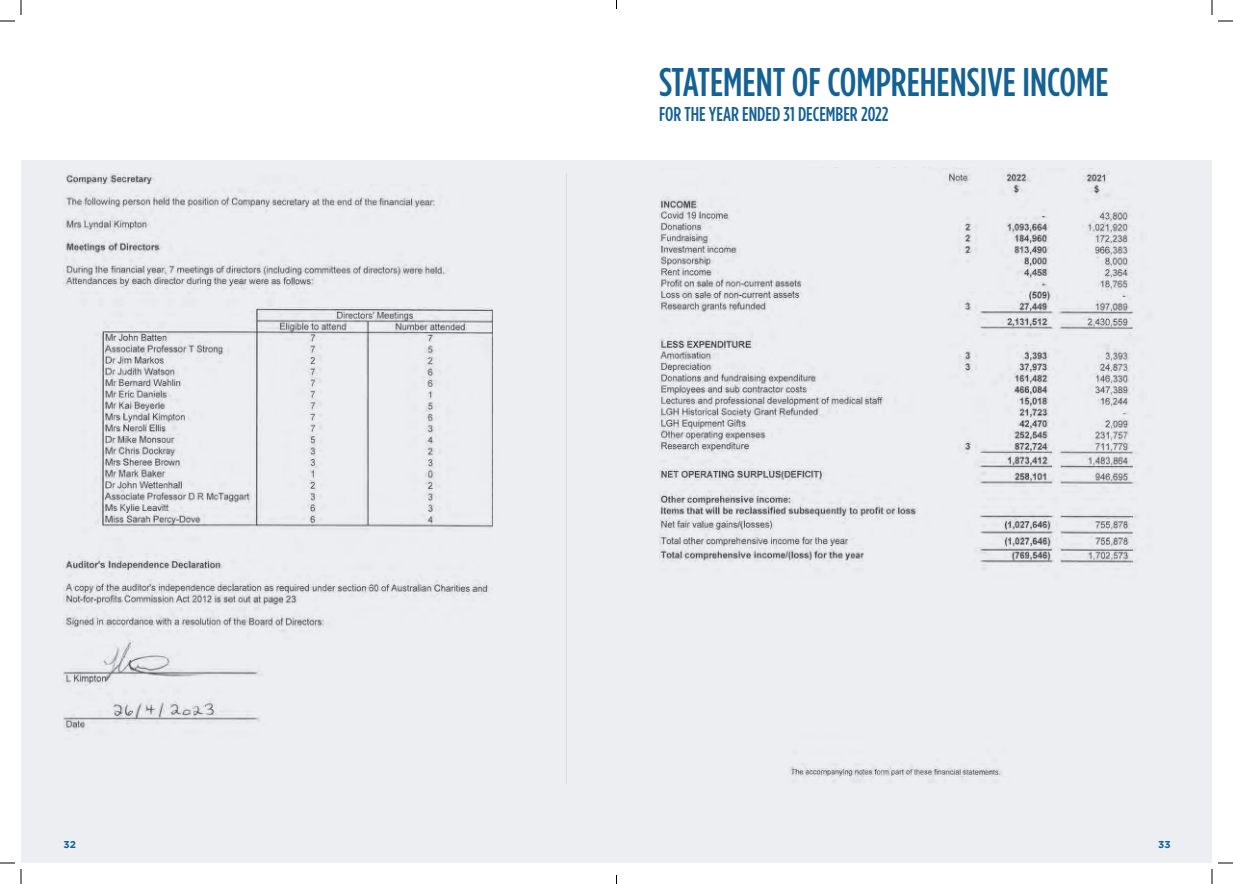
<style>
.page{position:relative;width:1233px;height:884px;background:#fff}
.page>*{position:absolute;margin:0;border:0;box-sizing:border-box;transform-origin:0 0}
.H4_Orange{font:500 40px "Gotham Condensed";color:#146194}
.H6_Orange{font:500 20px "Gotham Condensed";color:#146194}
.t1{font:700 10px "Gotham";color:#146194}
</style>
<div class="page">
<div style="left:21px;top:160px;width:1191px;height:703px;background:#eceef2"></div>
<img style="left:64px;top:173px;width:429px;height:558px">
<img style="left:659px;top:167px;width:477px;height:616px">
<svg style="left:1218px;top:20px;width:15px;height:2px"></svg>
<svg style="left:1218px;top:862px;width:15px;height:2px"></svg>
<svg style="left:0;top:0;width:22px;height:22px"></svg>
<svg style="left:0;top:862px;width:22px;height:22px"></svg>
<svg style="left:1211px;top:0;width:1px;height:15px"></svg>
<svg style="left:1211px;top:869px;width:1px;height:15px"></svg>
<p class="H4_Orange" style="left:659px;top:58px;width:451px">STATEMENT OF COMPREHENSIVE INCOME</p>
<p class="H6_Orange" style="left:659px;top:103px;width:231px">FOR THE YEAR ENDED 31 DECEMBER 2022</p>
<p class="t1" style="left:64px;top:838px;width:14px">32</p>
<p class="t1" style="left:1158px;top:838px;width:14px">33</p>
</div>
